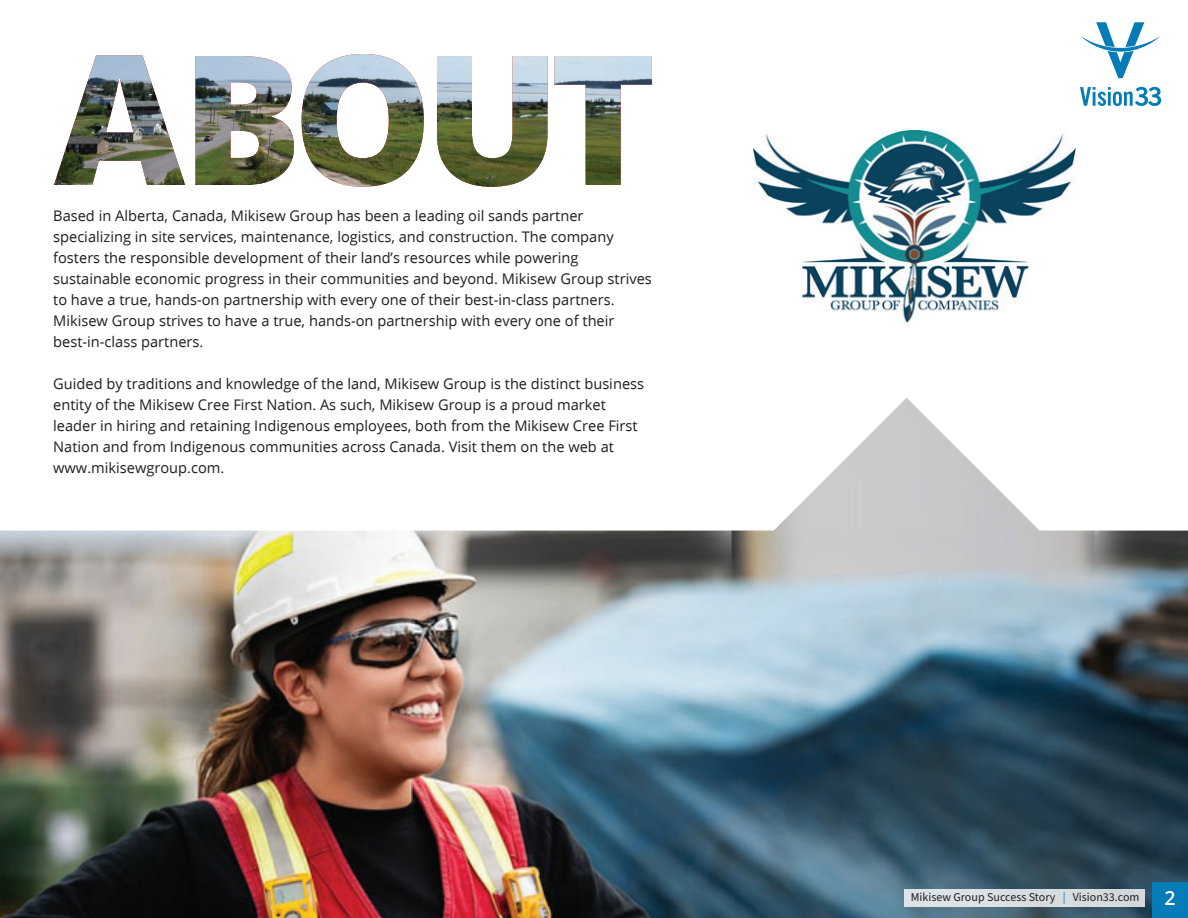
<style>
.page{position:relative;width:1188px;height:918px;background:#fff}
.page>*{position:absolute;margin:0;border:0;box-sizing:border-box;transform-origin:0 0}
.t1{font:600 19.5px "Open Sans";color:#fff}
.t2{font:14.7px/21px "Open Sans";color:#231f20}
.t3{font:12px "Source Sans Pro";color:#231f20}
.s1{color:#057cb8}
</style>
<div class="page">
<img style="left:0;top:398px;width:1188px;height:520px">
<img style="left:54px;top:54px;width:598px;height:133px">
<div style="left:1152px;top:882px;width:36px;height:36px;background:#057cb8"></div>
<svg style="left:1081px;top:22px;width:79px;height:56px"></svg>
<svg style="left:1080px;top:87px;width:81px;height:19px"></svg>
<div style="left:904px;top:889px;width:241px;height:18px;background:#d8dde0"></div>
<img style="left:754px;top:130px;width:322px;height:197px">
<p class="t2" style="left:53px;top:205px;width:600px">Based in Alberta, Canada, Mikisew Group has been a leading oil sands partner specializing in site services, maintenance, logistics, and construction. The company fosters the responsible development of their land’s resources while powering sustainable economic progress in their communities and beyond. Mikisew Group strives to have a true, hands-on partnership with every one of their best-in-class partners.<br>Mikisew Group strives to have a true, hands-on partnership with every one of their best-in-class partners.</p>
<p class="t2" style="left:53px;top:373px;width:592px">Guided by traditions and knowledge of the land, Mikisew Group is the distinct business entity of the Mikisew Cree First Nation. As such, Mikisew Group is a proud market leader in hiring and retaining Indigenous employees, both from the Mikisew Cree First Nation and from Indigenous communities across Canada. Visit them on the web at www.mikisewgroup.com.</p>
<p class="t3" style="left:911px;top:889px;width:230px">Mikisew Group Success Story <span class="s1">|</span> Vision33.com</p>
<h1 class="t1" style="left:1165px;top:885px;width:13px">2</h1>
</div>
